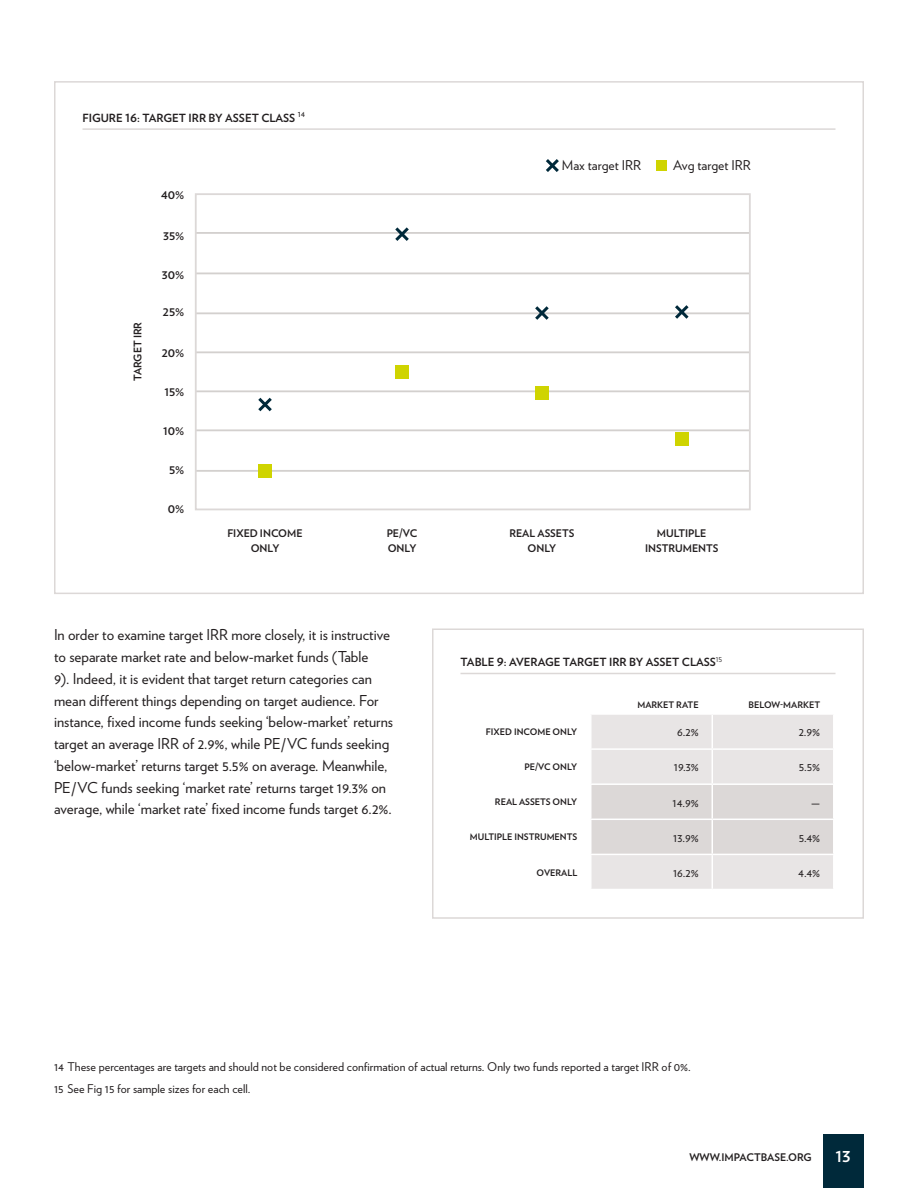
<style>
.page{position:relative;width:918px;height:1188px;background:#fff}
.page>*{position:absolute;margin:0;border:0;box-sizing:border-box;transform-origin:0 0}
.body_1{font:15px/21.8px "Verlag";color:#231f20}
.t1{font:700 15px "Verlag";color:#fff}
.key{font:13.5px "Verlag";color:#231f20}
.footnote{font:12px "Verlag";color:#231f20}
.table_-_body_1{font:12px "Verlag";color:#231f20}
.figure_-_header_1{font:700 11.25px "Verlag";color:#231f20}
.figure_-_y_axis_cent{font:700 10.5px/15px "Verlag";color:#231f20;text-align:center}
.figure_-_y_axis_labe{font:700 10.5px "Verlag";color:#231f20}
.figure_-_axis_label{font:700 10.5px "Verlag";color:#231f20}
.table_-_header_2{font:700 9px "Verlag";color:#231f20}
.table_-_header_1{font:700 9px "Verlag";color:#231f20}
</style>
<div class="page">
<div style="left:823px;top:1134px;width:40px;height:54px;background:#00293a"></div>
<hr style="left:460px;top:673px;width:376px;height:1px;background:#dcd8d7">
<div style="left:432px;top:628px;width:432px;height:291px;border:2px solid #dcd8d7"></div>
<svg style="left:592px;top:715px;width:241px;height:174px;background:#e3dfdf"></svg>
<hr style="left:712px;top:715px;width:1px;height:33px;background:#fff">
<hr style="left:591px;top:748px;width:121px;height:2px;background:#fff">
<hr style="left:712px;top:748px;width:123px;height:2px;background:#fff">
<hr style="left:712px;top:750px;width:1px;height:33px;background:#fff">
<hr style="left:591px;top:783px;width:121px;height:2px;background:#fff">
<hr style="left:712px;top:783px;width:123px;height:2px;background:#fff">
<hr style="left:712px;top:785px;width:1px;height:34px;background:#fff">
<hr style="left:591px;top:819px;width:121px;height:1px;background:#fff">
<hr style="left:712px;top:819px;width:123px;height:1px;background:#fff">
<hr style="left:712px;top:820px;width:1px;height:34px;background:#fff">
<hr style="left:591px;top:854px;width:121px;height:1px;background:#fff">
<hr style="left:712px;top:854px;width:123px;height:1px;background:#fff">
<hr style="left:712px;top:855px;width:1px;height:34px;background:#fff">
<hr style="left:196px;top:273px;width:554px;height:1px;background:#d3d0ce">
<hr style="left:196px;top:312px;width:554px;height:2px;background:#d3d0ce">
<hr style="left:196px;top:390px;width:554px;height:2px;background:#d3d0ce">
<hr style="left:196px;top:351px;width:554px;height:2px;background:#d3d0ce">
<hr style="left:196px;top:429px;width:554px;height:2px;background:#d3d0ce">
<hr style="left:196px;top:470px;width:554px;height:2px;background:#d3d0ce">
<hr style="left:196px;top:232px;width:554px;height:2px;background:#d3d0ce">
<div style="left:195px;top:193px;width:556px;height:317px;border:2px solid #dcd8d7"></div>
<hr style="left:82px;top:128px;width:754px;height:2px;background:#dcd8d7">
<div style="left:675px;top:432px;width:13px;height:13px;background:#cfd400"></div>
<svg style="left:672px;top:305px;width:20px;height:14px"></svg>
<div style="left:258px;top:464px;width:14px;height:14px;background:#cfd400"></div>
<svg style="left:258px;top:397px;width:14px;height:15px"></svg>
<svg style="left:546px;top:159px;width:13px;height:13px"></svg>
<div style="left:656px;top:160px;width:11px;height:10px;background:#cfd400"></div>
<div style="left:395px;top:365px;width:14px;height:14px;background:#cfd400"></div>
<svg style="left:395px;top:227px;width:14px;height:14px"></svg>
<div style="left:535px;top:386px;width:14px;height:13px;background:#cfd400"></div>
<svg style="left:532px;top:306px;width:20px;height:14px"></svg>
<p class="figure_-_header_1" style="left:82px;top:109px;width:224px">FIGURE 16: TARGET IRR BY ASSET CLASS <sup>14</sup></p>
<p class="figure_-_y_axis_labe" style="left:161px;top:187px;width:25px">40%</p>
<p class="figure_-_y_axis_labe" style="left:163px;top:228px;width:23px">35%</p>
<p class="figure_-_y_axis_labe" style="left:162px;top:267px;width:24px">30%</p>
<p class="figure_-_axis_label" style="left:129px;top:381px;width:61px;rotate:-90deg">TARGET IRR</p>
<p class="figure_-_y_axis_labe" style="left:163px;top:304px;width:23px">25%</p>
<p class="figure_-_y_axis_labe" style="left:162px;top:345px;width:24px">20%</p>
<p class="figure_-_y_axis_labe" style="left:164px;top:384px;width:22px">15%</p>
<p class="figure_-_y_axis_labe" style="left:163px;top:423px;width:23px">10%</p>
<p class="figure_-_y_axis_labe" style="left:169px;top:462px;width:17px">5%</p>
<p class="figure_-_y_axis_labe" style="left:168px;top:501px;width:18px">0%</p>
<p class="figure_-_y_axis_cent" style="left:227px;top:525px;width:77px">FIXED INCOME<br>ONLY</p>
<p class="key" style="left:562px;top:156px;width:81px">Max target IRR</p>
<p class="key" style="left:673px;top:156px;width:79px">Avg target IRR</p>
<p class="figure_-_y_axis_cent" style="left:387px;top:525px;width:32px;text-align:left">PE/VC<br>ONLY</p>
<p class="figure_-_y_axis_cent" style="left:509px;top:525px;width:67px">REAL ASSETS<br>ONLY</p>
<p class="figure_-_y_axis_cent" style="left:645px;top:525px;width:75px">MULTIPLE<br>INSTRUMENTS</p>
<p class="body_1" style="left:54px;top:623px;width:341px">In order to examine target IRR more closely, it is instructive to separate market rate and below-market funds (Table<br>9). Indeed, it is evident that target return categories can mean different things depending on target audience. For instance, fixed income funds seeking ‘below-market’ returns target an average IRR of 2.9%, while PE/VC funds seeking ‘below-market’ returns target 5.5% on average. Meanwhile, PE/VC funds seeking ‘market rate’ returns target 19.3% on average, while ‘market rate’ fixed income funds target 6.2%.</p>
<p class="figure_-_header_1" style="left:460px;top:653px;width:263px">TABLE 9: AVERAGE TARGET IRR BY ASSET CLASS<sup>15</sup></p>
<p class="table_-_header_1" style="left:637px;top:698px;width:63px">MARKET RATE</p>
<p class="table_-_header_1" style="left:749px;top:698px;width:73px">BELOW-MARKET</p>
<p class="table_-_header_2" style="left:486px;top:725px;width:93px">FIXED INCOME ONLY</p>
<p class="table_-_body_1" style="left:677px;top:723px;width:23px">6.2%</p>
<p class="table_-_body_1" style="left:799px;top:723px;width:23px">2.9%</p>
<p class="table_-_header_2" style="left:524px;top:760px;width:54px">PE/VC ONLY</p>
<p class="table_-_body_1" style="left:674px;top:758px;width:26px">19.3%</p>
<p class="table_-_body_1" style="left:799px;top:758px;width:23px">5.5%</p>
<p class="table_-_header_2" style="left:495px;top:795px;width:84px">REAL ASSETS ONLY</p>
<p class="table_-_body_1" style="left:673px;top:793px;width:28px">14.9%</p>
<p class="table_-_body_1" style="left:811px;top:793px;width:10px">—</p>
<p class="table_-_header_2" style="left:470px;top:830px;width:109px">MULTIPLE INSTRUMENTS</p>
<p class="table_-_body_1" style="left:673px;top:828px;width:27px">13.9%</p>
<p class="table_-_body_1" style="left:799px;top:828px;width:23px">5.4%</p>
<p class="table_-_header_2" style="left:537px;top:865px;width:42px">OVERALL</p>
<p class="table_-_body_1" style="left:673px;top:863px;width:27px">16.2%</p>
<p class="table_-_body_1" style="left:798px;top:863px;width:23px">4.4%</p>
<p class="footnote" style="left:54px;top:1058px;width:638px">14 These percentages are targets and should not be considered confirmation of actual returns. Only two funds reported a target IRR of 0%.</p>
<p class="footnote" style="left:54px;top:1080px;width:198px">15 See Fig 15 for sample sizes for each cell.</p>
<p class="figure_-_y_axis_cent" style="left:689px;top:1150px;width:124px">WWW.IMPACTBASE.ORG</p>
<p class="t1" style="left:836px;top:1145px;width:17px">13</p>
</div>
